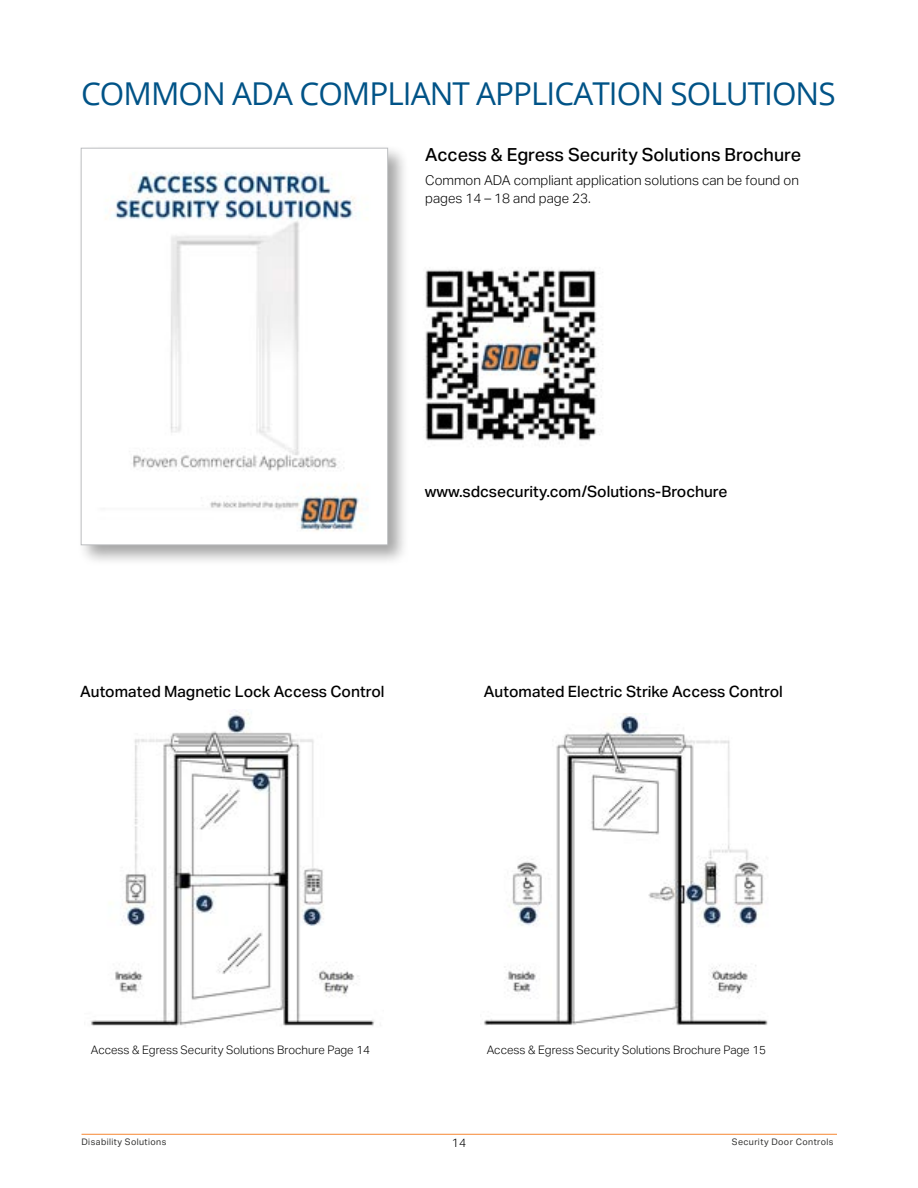
<style>
.page{position:relative;width:918px;height:1188px;background:#fff}
.page>*{position:absolute;margin:0;border:0;box-sizing:border-box;transform-origin:0 0}
.t1{font:31.5px "Open Sans";letter-spacing:-.03em;color:#005387}
.t2{font:500 18px "Aktiv Grotesk";color:#000}
.t3{font:500 15.6px "Aktiv Grotesk";color:#000}
.t4{font:300 13.5px/18px "Aktiv Grotesk";color:#000}
.t5{font:300 12px "Aktiv Grotesk";color:#000}
.t6{font:300 11.7px "Aktiv Grotesk";color:#000}
.t7{font:9px "Aktiv Grotesk";letter-spacing:.04em;color:#343433}
</style>
<div class="page">
<hr style="left:82px;top:1134px;width:755px;height:1px;background:#f68833">
<div style="left:77px;top:144px;width:332px;height:423px;background:#000;opacity:.36"></div>
<img style="left:83px;top:150px;width:303px;height:393px">
<div style="left:81px;top:148px;width:307px;height:397px;border:1px solid #bcbec0"></div>
<img style="left:425px;top:267px;width:178px;height:174px">
<img style="left:90px;top:711px;width:285px;height:315px">
<img style="left:484px;top:714px;width:284px;height:312px">
<h1 class="t1" style="left:81px;top:72px;width:756px">COMMON ADA COMPLIANT APPLICATION SOLUTIONS</h1>
<p class="t2" style="left:425px;top:144px;width:377px">Access &amp; Egress Security Solutions Brochure</p>
<p class="t4" style="left:425px;top:172px;width:375px">Common ADA compliant application solutions can be found on pages 14 – 18 and page 23.</p>
<p class="t3" style="left:425px;top:482px;width:304px">www.sdcsecurity.com/Solutions-Brochure</p>
<p class="t3" style="left:80px;top:682px;width:306px">Automated Magnetic Lock Access Control</p>
<p class="t3" style="left:484px;top:682px;width:301px">Automated Electric Strike Access Control</p>
<p class="t6" style="left:91px;top:1043px;width:281px">Access &amp; Egress Security Solutions Brochure Page 14</p>
<p class="t6" style="left:487px;top:1043px;width:281px">Access &amp; Egress Security Solutions Brochure Page 15</p>
<p class="t7" style="left:82px;top:1137px;width:86px">Disability Solutions</p>
<p class="t5" style="left:452px;top:1136px;width:16px">14</p>
<p class="t7" style="left:732px;top:1137px;width:103px">Security Door Controls</p>
</div>
